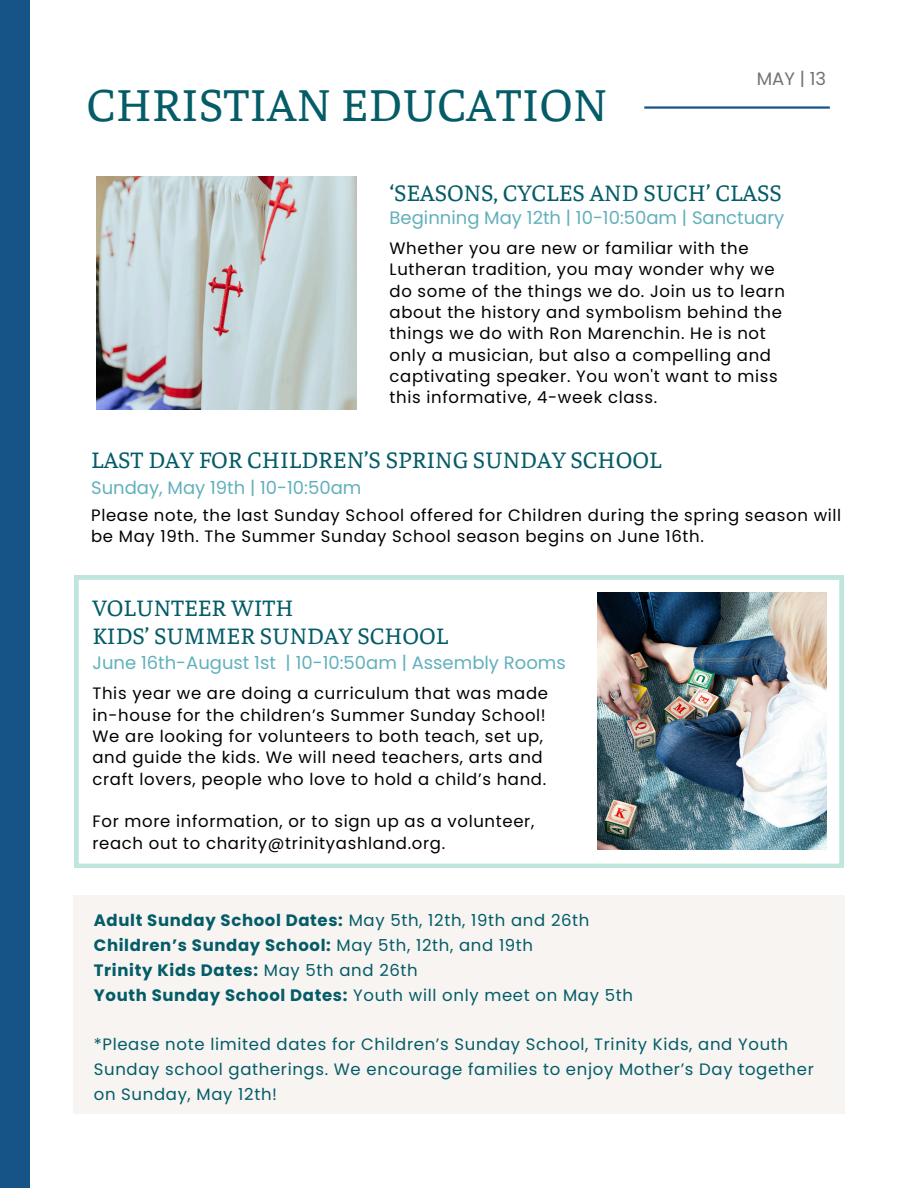
<style>
.page{position:relative;width:918px;height:1188px;background:#fff}
.page>*{position:absolute;margin:0;border:0;box-sizing:border-box;transform-origin:0 0}
.t1{font:48px "Faustina";color:#035c67}
.t2{font:24px/28.2px "Faustina";color:#035c67}
.t3{font:18px "Poppins";color:#61b0bc}
.t4{font:18px "Poppins";color:#737373}
.t5{font:16.5px/21.3px "Poppins";letter-spacing:.04em;color:#000}
.t6{font:16.5px/24.8px "Poppins";letter-spacing:.04em;color:#035c67}
.t7{font:700 16.5px "Poppins";letter-spacing:.04em;color:#035c67}
.s1{font-weight:400}
.s2{font-weight:700}
</style>
<div class="page">
<hr style="left:644px;top:106px;width:186px;height:3px;background:#165487">
<div style="left:0;top:0;width:30px;height:1188px;background:#165487"></div>
<div style="left:73px;top:895px;width:772px;height:218px;background:#f4f0ed"></div>
<svg style="left:74px;top:575px;width:770px;height:293px"></svg>
<img style="left:97px;top:177px;width:259px;height:233px">
<img style="left:597px;top:592px;width:230px;height:258px">
<p class="t1" style="left:86px;top:71px;width:523px">CHRISTIAN EDUCATION</p>
<p class="t4" style="left:757px;top:66px;width:71px">MAY | 13</p>
<h2 class="t2" style="left:390px;top:177px;width:394px">‘SEASONS, CYCLES AND SUCH’ CLASS</h2>
<p class="t3" style="left:390px;top:205px;width:396px">Beginning May 12th | 10-10:50am | Sanctuary</p>
<p class="t5" style="left:390px;top:237px;width:397px">Whether you are new or familiar with the Lutheran tradition, you may wonder why we do some of the things we do. Join us to learn about the history and symbolism behind the things we do with Ron Marenchin. He is not only a musician, but also a compelling and captivating speaker. You won't want to miss this informative, 4-week class.</p>
<p class="t2" style="left:91px;top:444px;width:572px">LAST DAY FOR CHILDREN’S SPRING SUNDAY SCHOOL</p>
<h2 class="t3" style="left:91px;top:475px;width:272px">Sunday, May 19th | 10-10:50am</h2>
<p class="t5" style="left:91px;top:505px;width:752px">Please note, the last Sunday School offered for Children during the spring season will be May 19th. The Summer Sunday School season begins on June 16th.</p>
<h2 class="t2" style="left:92px;top:592px;width:358px">VOLUNTEER WITH<br>KIDS’ SUMMER SUNDAY SCHOOL</h2>
<p class="t3" style="left:92px;top:650px;width:475px">June 16th-August 1st | 10-10:50am | Assembly Rooms</p>
<p class="t5" style="left:92px;top:683px;width:457px">This year we are doing a curriculum that was made in-house for the children’s Summer Sunday School!<br>We are looking for volunteers to both teach, set up, and guide the kids. We will need teachers, arts and craft lovers, people who love to hold a child’s hand.</p>
<p class="t5" style="left:92px;top:811px;width:443px">For more information, or to sign up as a volunteer, reach out to charity@trinityashland.org.</p>
<p class="t7" style="left:94px;top:909px;width:497px">Adult Sunday School Dates: <span class="s1">May 5th, 12th, 19th and 26th</span></p>
<p class="t7" style="left:94px;top:934px;width:441px">Children’s Sunday School: <span class="s1">May 5th, 12th, and 19th</span></p>
<p class="t7" style="left:94px;top:958px;width:326px">Trinity Kids Dates: <span class="s1">May 5th and 26th</span></p>
<p class="t6" style="left:94px;top:982px;width:541px"><span class="s2">Youth Sunday School Dates:</span> Youth will only meet on May 5th</p>
<p class="t6" style="left:94px;top:1032px;width:722px">*Please note limited dates for Children’s Sunday School, Trinity Kids, and Youth<br>Sunday school gatherings. We encourage families to enjoy Mother’s Day together on Sunday, May 12th!</p>
</div>
